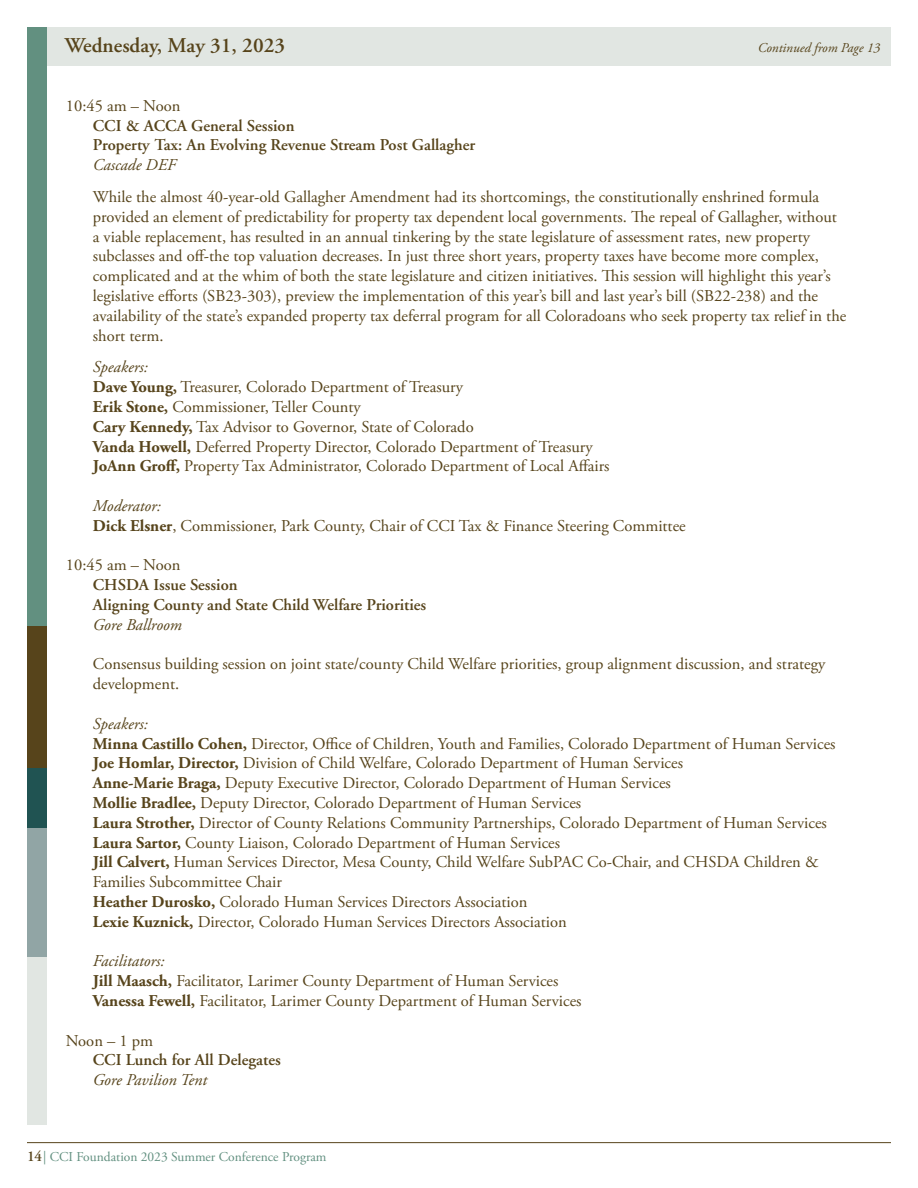
<style>
.page{position:relative;width:918px;height:1188px;background:#fff}
.page>*{position:absolute;margin:0;border:0;box-sizing:border-box;transform-origin:0 0}
.t1{font:600 21px "Adobe Garamond";color:#57441b}
.t2{font:16.5px/19.8px "Adobe Garamond Pro";color:#57441b}
.t3{font:600 16.5px/19.8px "Adobe Garamond";color:#57441b}
.t4{font:italic 16.5px "Adobe Garamond Pro";color:#57441b}
.t5{font:13.5px "Adobe Garamond Pro";color:#629080}
.t6{font:italic 13.5px "Adobe Garamond Pro";color:#57441b}
.s1{font-style:italic}
.s2{font-weight:700}
.s3{font-family:"Adobe Garamond";font-weight:600;font-size:15px;color:#57441b}
</style>
<div class="page">
<hr style="left:27px;top:1142px;width:864px;height:1px;background:#57441b">
<div style="left:27px;top:27px;width:864px;height:38px;background:#e1e6e2"></div>
<div style="left:27px;top:27px;width:19px;height:649px;background:#629080"></div>
<div style="left:27px;top:626px;width:19px;height:143px;background:#57441b"></div>
<div style="left:27px;top:769px;width:19px;height:355px;background:#e1e6e2"></div>
<div style="left:27px;top:768px;width:19px;height:61px;background:#205352"></div>
<div style="left:27px;top:829px;width:19px;height:128px;background:#91a5a5"></div>
<p class="t1" style="left:65px;top:34px;width:222px">Wednesday, May 31, 2023</p>
<p class="t6" style="left:758px;top:40px;width:124px">Continued from Page 13</p>
<p class="t2" style="left:66px;top:96px;width:116px">10:45 am – Noon</p>
<p class="t3" style="left:93px;top:116px;width:384px">CCI &amp; ACCA General Session<br>Property Tax: An Evolving Revenue Stream Post Gallagher</p>
<p class="t4" style="left:93px;top:155px;width:85px">Cascade DEF</p>
<p class="t2" style="left:93px;top:187px;width:755px">While the almost 40-year-old Gallagher Amendment had its shortcomings, the constitutionally enshrined formula provided an element of predictability for property tax dependent local governments. The repeal of Gallagher, without a viable replacement, has resulted in an annual tinkering by the state legislature of assessment rates, new property subclasses and off-the top valuation decreases. In just three short years, property taxes have become more complex, complicated and at the whim of both the state legislature and citizen initiatives. This session will highlight this year’s legislative efforts (SB23-303), preview the implementation of this year’s bill and last year’s bill (SB22-238) and the availability of the state’s expanded property tax deferral program for all Coloradoans who seek property tax relief in the short term.</p>
<p class="t2" style="left:93px;top:358px;width:518px"><span class="s1">Speakers:<br></span><span class="s2">Dave Young,</span> Treasurer, Colorado Department of Treasury<br><span class="s2">Erik Stone,</span> Commissioner, Teller County<br><span class="s2">Cary Kennedy,</span> Tax Advisor to Governor, State of Colorado<br><span class="s2">Vanda Howell,</span> Deferred Property Director, Colorado Department of Treasury <span class="s2">JoAnn Groff,</span> Property Tax Administrator, Colorado Department of Local Affairs</p>
<p class="t2" style="left:93px;top:496px;width:594px"><span class="s1">Moderator:<br></span><span class="s2">Dick Elsner</span>, Commissioner, Park County, Chair of CCI Tax &amp; Finance Steering Committee</p>
<p class="t2" style="left:66px;top:556px;width:116px">10:45 am – Noon</p>
<p class="t3" style="left:93px;top:575px;width:335px">CHSDA Issue Session<br>Aligning County and State Child Welfare Priorities</p>
<p class="t4" style="left:93px;top:615px;width:91px">Gore Ballroom</p>
<p class="t2" style="left:93px;top:655px;width:734px">Consensus building session on joint state/county Child Welfare priorities, group alignment discussion, and strategy development.</p>
<p class="t2" style="left:93px;top:714px;width:744px"><span class="s1">Speakers:<br></span><span class="s2">Minna Castillo Cohen,</span> Director, Office of Children, Youth and Families, Colorado Department of Human Services <span class="s2">Joe Homlar, Director,</span> Division of Child Welfare, Colorado Department of Human Services<br><span class="s2">Anne-Marie Braga,</span> Deputy Executive Director, Colorado Department of Human Services<br><span class="s2">Mollie Bradlee,</span> Deputy Director, Colorado Department of Human Services<br><span class="s2">Laura Strother,</span> Director of County Relations Community Partnerships, Colorado Department of Human Services <span class="s2">Laura Sartor,</span> County Liaison, Colorado Department of Human Services<br><span class="s2">Jill Calvert,</span> Human Services Director, Mesa County, Child Welfare SubPAC Co-Chair, and CHSDA Children &amp; Families Subcommittee Chair<br><span class="s2">Heather Durosko,</span> Colorado Human Services Directors Association<br><span class="s2">Lexie Kuznick,</span> Director, Colorado Human Services Directors Association</p>
<p class="t2" style="left:93px;top:952px;width:490px"><span class="s1">Facilitators:<br></span><span class="s2">Jill Maasch,</span> Facilitator, Larimer County Department of Human Services<br><span class="s2">Vanessa Fewell,</span> Facilitator, Larimer County Department of Human Services</p>
<p class="t2" style="left:66px;top:1031px;width:89px">Noon – 1 pm</p>
<p class="t3" style="left:93px;top:1051px;width:189px">CCI Lunch for All Delegates</p>
<p class="t4" style="left:93px;top:1070px;width:116px">Gore Pavilion Tent</p>
<p class="t5" style="left:27px;top:1148px;width:301px"><span class="s3">14</span>| CCI Foundation 2023 Summer Conference Program</p>
</div>
